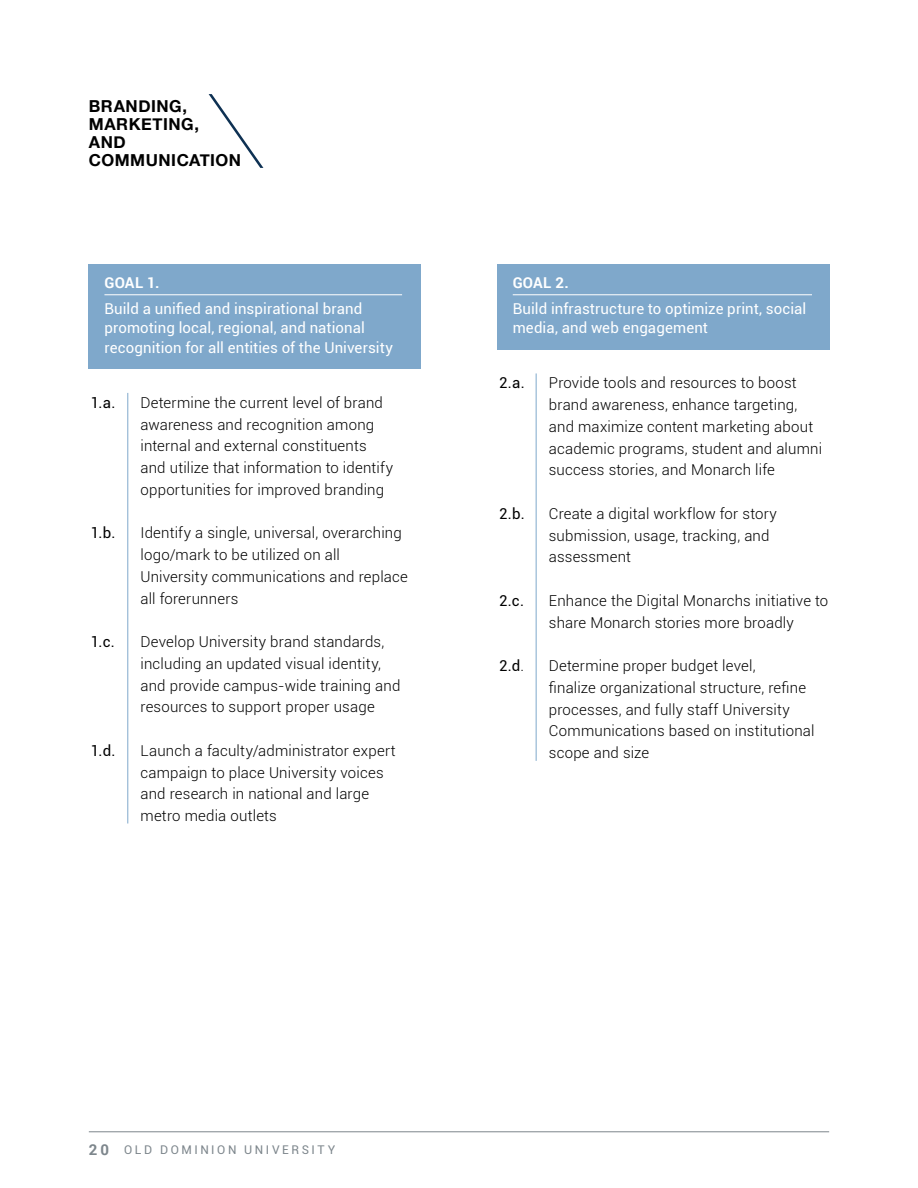
<style>
.page{position:relative;width:918px;height:1188px;background:#fff}
.page>*{position:absolute;margin:0;border:0;box-sizing:border-box;transform-origin:0 0}
.t1{font:700 16.5px/18px "Helvetica Neue";letter-spacing:.03em;color:#000}
.t2{font:300 15px/21.8px "Roboto";letter-spacing:.015em;color:#000}
.t3{font:15px/19.5px "Roboto";letter-spacing:.005em;color:#fff}
.t4{font:15px "Roboto";color:#000}
.t5{font:700 15px "Roboto";letter-spacing:.015em;color:#fff}
.t6{font:12px "Roboto";letter-spacing:.215em;color:#7d868c}
.s1{font-weight:300}
.s2{font-weight:700;font-size:15px}
</style>
<div class="page">
<hr style="left:89px;top:1132px;width:740px;height:1px;background:#7d868c">
<div style="left:497px;top:265px;width:332px;height:85px;background:#7fa8cb"></div>
<hr style="left:513px;top:294px;width:299px;height:1px;background:#fff">
<hr style="left:536px;top:373px;width:1px;height:388px;background:#7fa8cb">
<div style="left:89px;top:265px;width:332px;height:104px;background:#7fa8cb"></div>
<hr style="left:104px;top:294px;width:298px;height:1px;background:#fff">
<svg style="left:209px;top:94px;width:54px;height:74px"></svg>
<hr style="left:127px;top:393px;width:1px;height:430px;background:#7fa8cb">
<p class="t1" style="left:89px;top:98px;width:154px">BRANDING,<br>MARKETING,<br>AND<br>COMMUNICATION</p>
<p class="t5" style="left:104px;top:273px;width:56px">GOAL 1.</p>
<p class="t3" style="left:104px;top:298px;width:290px">Build a unified and inspirational brand promoting local, regional, and national recognition for all entities of the University</p>
<p class="t4" style="left:91px;top:392px;width:26px">1.a.</p>
<p class="t4" style="left:91px;top:523px;width:26px">1.b.</p>
<p class="t4" style="left:91px;top:631px;width:25px">1.c.</p>
<p class="t4" style="left:91px;top:740px;width:26px">1.d.</p>
<p class="t2" style="left:141px;top:391px;width:254px">Determine the current level of brand awareness and recognition among internal and external constituents and utilize that information to identify opportunities for improved branding</p>
<p class="t2" style="left:141px;top:522px;width:269px">Identify a single, universal, overarching logo/mark to be utilized on all<br>University communications and replace all forerunners</p>
<p class="t2" style="left:141px;top:630px;width:261px">Develop University brand standards, including an updated visual identity, and provide campus-wide training and resources to support proper usage</p>
<p class="t2" style="left:141px;top:739px;width:257px">Launch a faculty/administrator expert campaign to place University voices and research in national and large metro media outlets</p>
<p class="t5" style="left:513px;top:273px;width:58px">GOAL 2.</p>
<p class="t3" style="left:513px;top:298px;width:295px">Build infrastructure to optimize print, social media, and web engagement</p>
<p class="t4" style="left:499px;top:373px;width:27px">2.a.</p>
<p class="t4" style="left:499px;top:503px;width:27px">2.b.</p>
<p class="t4" style="left:499px;top:590px;width:26px">2.c.</p>
<p class="t4" style="left:499px;top:655px;width:26px">2.d<span class="s1">.</span></p>
<p class="t2" style="left:549px;top:372px;width:275px">Provide tools and resources to boost brand awareness, enhance targeting, and maximize content marketing about academic programs, student and alumni success stories, and Monarch life</p>
<p class="t2" style="left:549px;top:502px;width:230px">Create a digital workflow for story submission, usage, tracking, and assessment</p>
<p class="t2" style="left:549px;top:589px;width:281px">Enhance the Digital Monarchs initiative to share Monarch stories more broadly</p>
<p class="t2" style="left:549px;top:655px;width:267px">Determine proper budget level,<br>finalize organizational structure, refine processes, and fully staff University Communications based on institutional scope and size</p>
<p class="t6" style="left:89px;top:1142px;width:248px"><span class="s2">20</span> OLD DOMINION UNIVERSITY</p>
</div>
